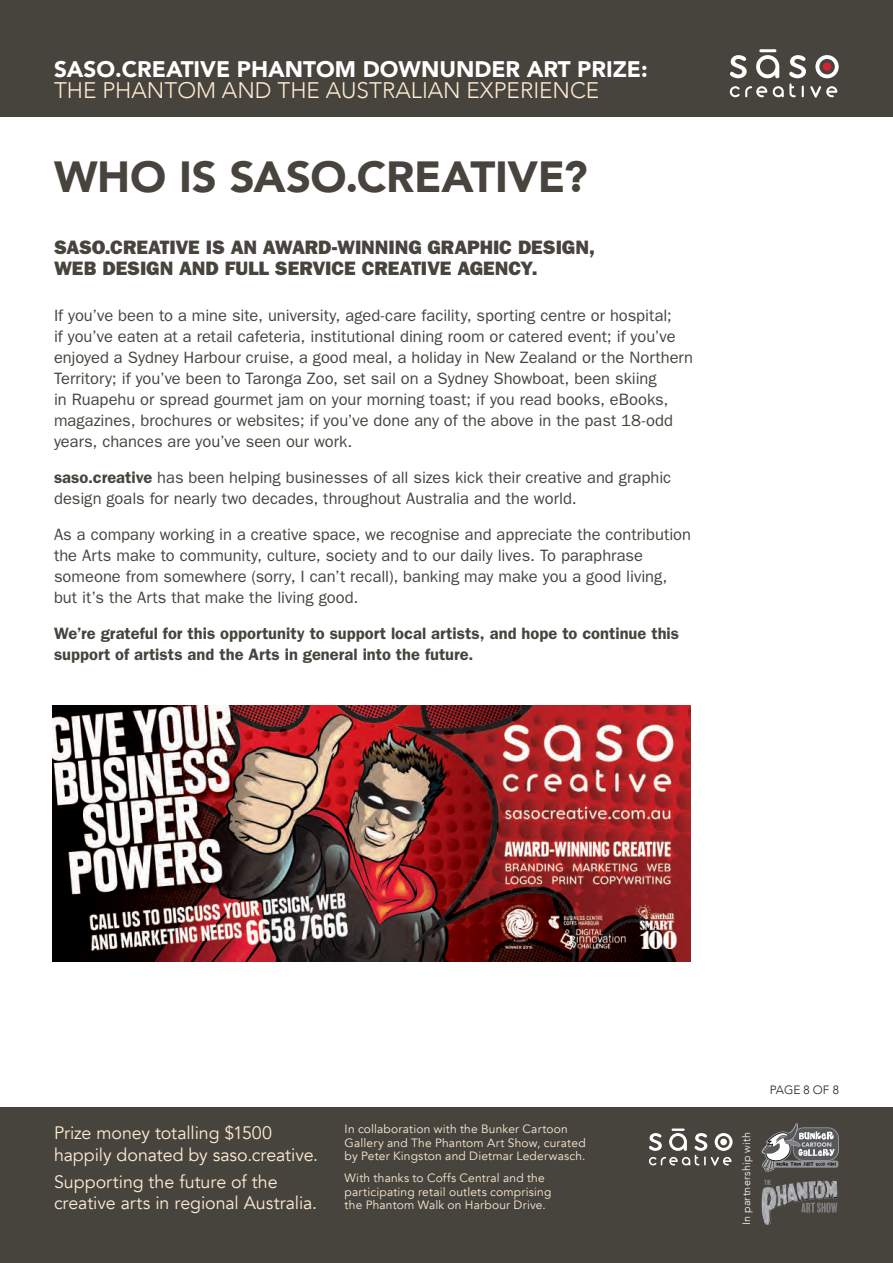
<style>
.page{position:relative;width:893px;height:1263px;background:#fff}
.page>*{position:absolute;margin:0;border:0;box-sizing:border-box;transform-origin:0 0}
.AHead{font:900 43.5px "Avenir";letter-spacing:-.005em;color:#47443e}
.t1{font:900 22.5px "Avenir";color:#fff}
.t2{font:300 22.5px "Avenir";color:#feebd3}
.CHead{font:800 19.5px/21px "Franklin Gothic LT";letter-spacing:-.005em;color:#47443e}
.t3{font:18px/21.6px "Avenir";letter-spacing:-.005em;color:#feebd3}
.AHead-2{font:16.5px/21px "Franklin Gothic LT";color:#47443e}
.AHead-3{font:600 16.5px/21px "Franklin Gothic LT";color:#47443e}
.t4{font:12px/13.5px "Avenir";letter-spacing:.015em;color:#feebd3}
.t5{font:300 12px "Avenir";color:#231f20}
.t6{font:300 10.8px "Avenir";letter-spacing:.025em;color:#fff}
.s1{font-weight:600}
</style>
<div class="page">
<div style="left:0;top:1108px;width:893px;height:155px;background:#47443e"></div>
<div style="left:0;top:0;width:893px;height:116px;background:#47443e"></div>
<svg style="left:730px;top:55px;width:109px;height:43px"></svg>
<hr style="left:759px;top:49px;width:17px;height:3px;background:#fff;border-radius:2px">
<svg style="left:761px;top:1123px;width:78px;height:49px"></svg>
<img style="left:761px;top:1181px;width:66px;height:43px">
<svg style="left:801px;top:1202px;width:36px;height:11px"></svg>
<svg style="left:764px;top:1180px;width:7px;height:5px"></svg>
<svg style="left:649px;top:1128px;width:83px;height:38px"></svg>
<div style="left:720px;top:1138px;width:7px;height:7px;background:#fff;border-radius:50%"></div>
<img style="left:52px;top:706px;width:638px;height:255px">
<h2 class="t1" style="left:54px;top:49px;width:595px">SASO.CREATIVE PHANTOM DOWNUNDER ART PRIZE:</h2>
<h2 class="t2" style="left:54px;top:76px;width:547px">THE PHANTOM AND THE AUSTRALIAN EXPERIENCE</h2>
<p class="AHead" style="left:54px;top:140px;width:535px">WHO IS SASO.CREATIVE?</p>
<p class="CHead" style="left:54px;top:237px;width:542px">SASO.CREATIVE IS AN AWARD-WINNING GRAPHIC DESIGN,<br>WEB DESIGN AND FULL SERVICE CREATIVE AGENCY.</p>
<p class="AHead-2" style="left:54px;top:305px;width:640px">If you’ve been to a mine site, university, aged-care facility, sporting centre or hospital;<br>if you’ve eaten at a retail cafeteria, institutional dining room or catered event; if you’ve enjoyed a Sydney Harbour cruise, a good meal, a holiday in New Zealand or the Northern Territory; if you’ve been to Taronga Zoo, set sail on a Sydney Showboat, been skiing<br>in Ruapehu or spread gourmet jam on your morning toast; if you read books, eBooks, magazines, brochures or websites; if you’ve done any of the above in the past 18-odd years, chances are you’ve seen our work.</p>
<p class="AHead-2" style="left:54px;top:467px;width:619px"><span class="s1">saso.creative</span> has been helping businesses of all sizes kick their creative and graphic design goals for nearly two decades, throughout Australia and the world.</p>
<p class="AHead-2" style="left:54px;top:524px;width:639px">As a company working in a creative space, we recognise and appreciate the contribution the Arts make to community, culture, society and to our daily lives. To paraphrase someone from somewhere (sorry, I can’t recall), banking may make you a good living, but it’s the Arts that make the living good.</p>
<p class="AHead-3" style="left:54px;top:623px;width:627px">We’re grateful for this opportunity to support local artists, and hope to continue this support of artists and the Arts in general into the future.</p>
<p class="t3" style="left:54px;top:1123px;width:266px">Prize money totalling $1500 happily donated by saso.creative.</p>
<p class="t3" style="left:54px;top:1171px;width:265px">Supporting the future of the creative arts in regional Australia.</p>
<p class="t4" style="left:345px;top:1123px;width:243px">In collaboration with the Bunker Cartoon<br>Gallery and The Phantom Art Show, curated by Peter Kingston and Dietmar Lederwasch.</p>
<p class="t4" style="left:345px;top:1172px;width:208px">With thanks to Coffs Central and the participating retail outlets comprising the Phantom Walk on Harbour Drive.</p>
<p class="t6" style="left:740px;top:1225px;width:94px;rotate:-90deg">In partnership with</p>
<p class="t5" style="left:770px;top:1083px;width:71px">PAGE 8 OF 8</p>
</div>
